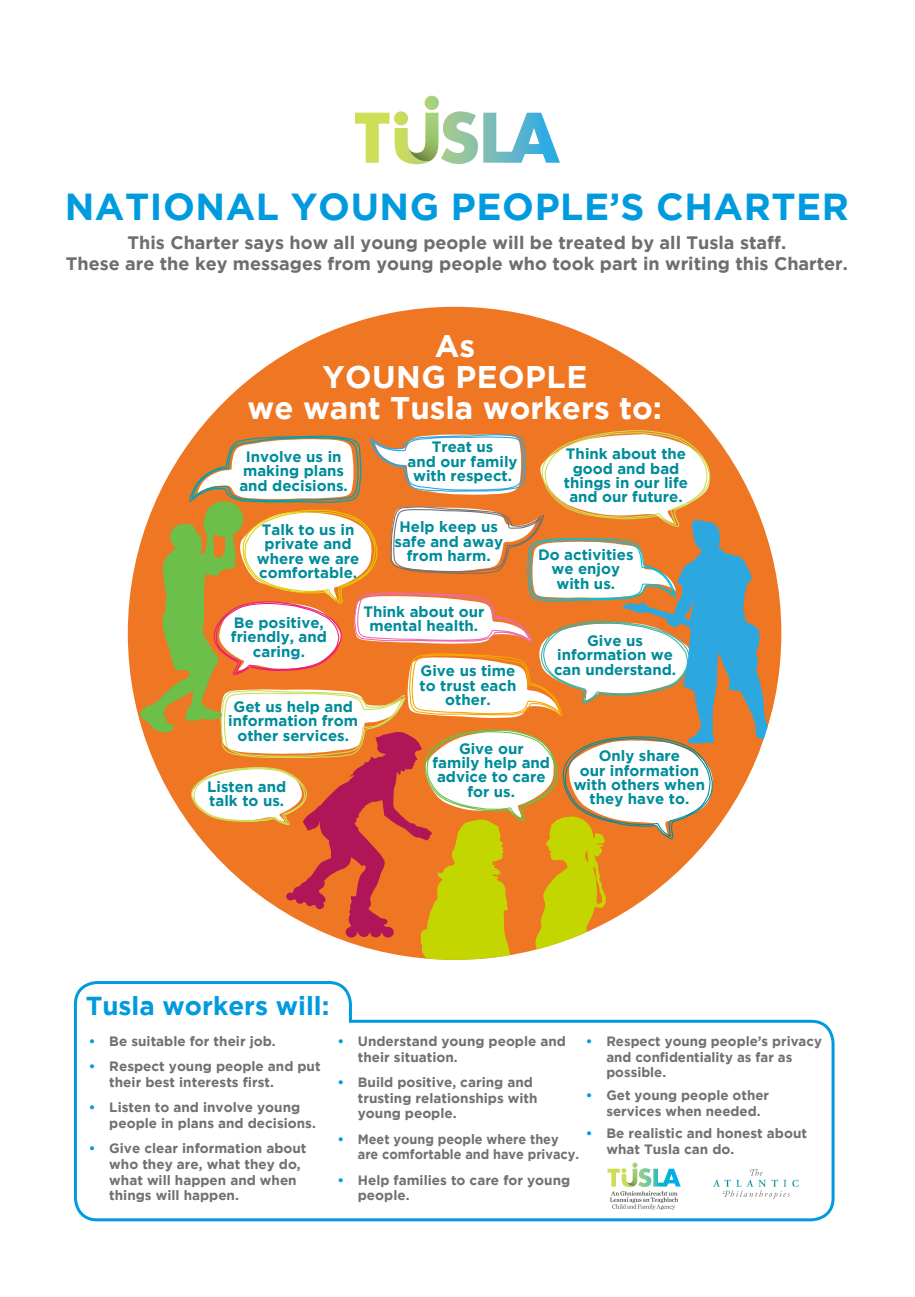
<style>
.page{position:relative;width:915px;height:1297px;background:#fff}
.page>*{position:absolute;margin:0;border:0;box-sizing:border-box;transform-origin:0 0}
.t1{font:700 37.5px "Gotham";letter-spacing:.015em;color:#009bde}
.t2{font:700 31.2px/31.2px "Gotham";color:#fff;text-align:center}
.t3{font:700 25.95px "Gotham";color:#009bde}
.t4{font:700 18px/21px "Gotham";color:#6d6e71;text-align:center}
.t5{font:700 15px/14.4px "Gotham";color:#008c99;text-align:center}
.t6{font:700 13.5px/15.8px "Gotham";color:#717073}
.t7{font:700 13.5px/15.8px "Gotham";color:#717073;scale:.94 1}
.s1{color:#009bde}
</style>
<div class="page">
<div style="left:128px;top:307px;width:653px;height:653px;background:#ef7622;border-radius:50%"></div>
<svg style="left:355px;top:111px;width:205px;height:53px"></svg>
<img style="left:408px;top:96px;width:31px;height:65px">
<svg style="left:73px;top:981px;width:762px;height:241px"></svg>
<svg style="left:607px;top:1162px;width:73px;height:48px"></svg>
<div style="left:708px;top:1163px;width:95px;height:41px;background:#fff;border-radius:2px"></div>
<svg style="left:713px;top:1169px;width:85px;height:30px"></svg>
<svg style="left:140px;top:372px;width:642px;height:588px"></svg>
<h1 class="t1" style="left:65px;top:185px;width:785px">NATIONAL YOUNG PEOPLE’S CHARTER</h1>
<h3 class="t4" style="left:66px;top:232px;width:783px">This Charter says how all young people will be treated by all Tusla staff.<br>These are the key messages from young people who took part in writing this Charter.</h3>
<h2 class="t2" style="left:247px;top:330px;width:416px">As<br>YOUNG PEOPLE<br>we want Tusla workers to:</h2>
<p class="t5" style="left:563px;top:446px;width:126px">Think about the good and bad things in our life and our future.</p>
<p class="t5" style="left:407px;top:439px;width:111px">Treat us<br>and our family with respect.</p>
<p class="t5" style="left:239px;top:449px;width:110px">Involve us in making plans and decisions.</p>
<p class="t5" style="left:257px;top:522px;width:104px">Talk to us in private and where we are comfortable.</p>
<p class="t5" style="left:394px;top:519px;width:110px">Help keep us safe and away from harm.</p>
<p class="t5" style="left:538px;top:547px;width:97px">Do activities we enjoy with us.</p>
<p class="t5" style="left:363px;top:604px;width:122px">Think about our mental health.</p>
<p class="t5" style="left:231px;top:615px;width:97px">Be positive, friendly, and caring.</p>
<p class="t5" style="left:554px;top:633px;width:123px">Give us information we can understand.</p>
<p class="t5" style="left:419px;top:663px;width:98px">Give us time to trust each other.</p>
<p class="t5" style="left:228px;top:699px;width:131px">Get us help and information from other services.</p>
<p class="t5" style="left:432px;top:741px;width:119px">Give our<br>family help and advice to care for us.</p>
<p class="t5" style="left:573px;top:748px;width:133px">Only share<br>our information with others when they have to.</p>
<p class="t5" style="left:207px;top:779px;width:80px;text-align:left">Listen and talk to us.</p>
<h3 class="t3" style="left:86px;top:991px;width:245px">Tusla workers will:</h3>
<p class="t6" style="left:89px;top:1033px;width:188px"><span class="s1">•</span> Be suitable for their job.</p>
<p class="t6" style="left:109px;top:1058px;width:213px;text-indent:-20px"><span class="s1">•</span> Respect young people and put their best interests first.</p>
<p class="t6" style="left:109px;top:1099px;width:208px;text-indent:-20px"><span class="s1">•</span> Listen to and involve young people in plans and decisions.</p>
<p class="t6" style="left:109px;top:1140px;width:199px;text-indent:-20px"><span class="s1">•</span> Give clear information about who they are, what they do, what will happen and when things will happen.</p>
<p class="t6" style="left:358px;top:1033px;width:210px;text-indent:-20px"><span class="s1">•</span> Understand young people and their situation.</p>
<p class="t6" style="left:358px;top:1074px;width:181px;text-indent:-20px"><span class="s1">•</span> Build positive, caring and trusting relationships with young people.</p>
<p class="t7" style="left:358px;top:1131px;width:237px;text-indent:-20px"><span class="s1">•</span> Meet young people where they are comfortable and have privacy.</p>
<p class="t6" style="left:358px;top:1172px;width:214px;text-indent:-20px"><span class="s1">•</span> Help families to care for young people.</p>
<p class="t6" style="left:606px;top:1033px;width:217px;text-indent:-20px"><span class="s1">•</span> Respect young people’s privacy and confidentiality as far as possible.</p>
<p class="t6" style="left:606px;top:1087px;width:164px;text-indent:-20px"><span class="s1">•</span> Get young people other services when needed.</p>
<p class="t6" style="left:606px;top:1125px;width:202px;text-indent:-20px"><span class="s1">•</span> Be realistic and honest about what Tusla can do.</p>
</div>
